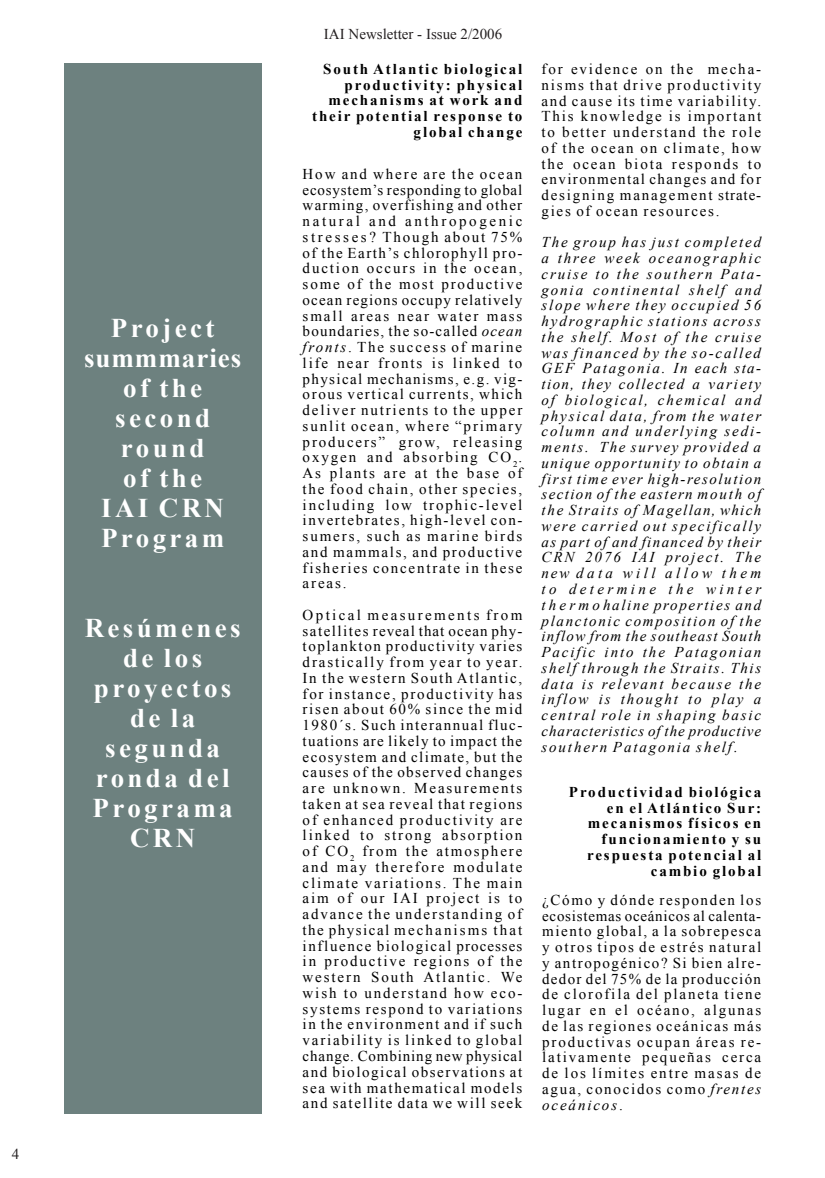
<style>
.page{position:relative;width:825px;height:1178px;background:#fff}
.page>*{position:absolute;margin:0;border:0;box-sizing:border-box;transform-origin:0 0}
.t1{font:700 27px/30px "Times New Roman";letter-spacing:.125em;color:#fff;text-align:center}
.t2{font:15px/15.8px "Times New Roman";letter-spacing:.115em;color:#000;text-align:justify}
.t3{font:italic 15px/15.8px "Times New Roman";letter-spacing:.065em;color:#000;text-align:justify}
.t4{font:700 15px/15.8px "Times New Roman";letter-spacing:.125em;color:#000;text-align:right}
.t5{font:15px "Times New Roman";color:#231f20}
.s1{font-style:italic}
</style>
<div class="page">
<div style="left:64px;top:64px;width:197px;height:1050px;background:#6d817f"></div>
<p class="t5" style="left:12px;top:1143px;width:9px">4</p>
<h1 class="t1" style="left:84px;top:312px;width:159px">Project summmaries of the second round<br>of the<br>IAI CRN<br>Program</h1>
<h1 class="t1" style="left:85px;top:612px;width:157px">Resúmenes de los proyectos de la segunda ronda del<br>Programa<br>CRN</h1>
<p class="t5" style="left:324px;top:24px;width:180px">IAI Newsletter - Issue 2/2006</p>
<p class="t4" style="left:312px;top:61px;width:212px">South Atlantic biological productivity: physical mechanisms at work and their potential response to global change</p>
<p class="t2" style="left:303px;top:166px;width:221px">How and where are the ocean ecosystem’s responding to global warming, overfishing and other natural and anthropogenic stresses? Though about 75% of the Earth’s chlorophyll pro&shy;duction occurs in the ocean, some of the most productive ocean regions occupy relatively small areas near water mass boundaries, the so-called <span class="s1">ocean fronts</span>. The success of marine life near fronts is linked to physical mechanisms, e.g. vig&shy;orous vertical currents, which deliver nutrients to the upper sunlit ocean, where “primary producers” grow, releasing oxygen and absorbing CO<sub>2</sub>.<br>As plants are at the base of the food chain, other species, including low trophic-level invertebrates, high-level con&shy;sumers, such as marine birds and mammals, and productive fisheries concentrate in these areas.</p>
<p class="t2" style="left:303px;top:607px;width:221px">Optical measurements from satellites reveal that ocean phy&shy;toplankton productivity varies drastically from year to year.<br>In the western South Atlantic, for instance, productivity has risen about 60% since the mid 1980´s. Such interannual fluc&shy;tuations are likely to impact the ecosystem and climate, but the causes of the observed changes are unknown. Measurements taken at sea reveal that regions of enhanced productivity are linked to strong absorption of CO<sub>2</sub> from the atmosphere and may therefore modulate climate variations. The main aim of our IAI project is to advance the understanding of the physical mechanisms that influence biological processes in productive regions of the western South Atlantic. We wish to understand how eco&shy;systems respond to variations in the environment and if such variability is linked to global change. Combining new physical and biological observations at sea with mathematical models and satellite data we will seek</p>
<p class="t2" style="left:541px;top:61px;width:221px">for evidence on the mecha&shy;nisms that drive productivity and cause its time variability.<br>This knowledge is important to better understand the role of the ocean on climate, how the ocean biota responds to environmental changes and for designing management strate&shy;gies of ocean resources.</p>
<p class="t3" style="left:541px;top:234px;width:221px">The group has just completed a three week oceanographic cruise to the southern Pata&shy;gonia continental shelf and slope where they occupied 56 hydrographic stations across the shelf. Most of the cruise was financed by the so-called GEF Patagonia. In each sta&shy;tion, they collected a variety of biological, chemical and physical data, from the water column and underlying sedi&shy;ments. The survey provided a unique opportunity to obtain a first time ever high-resolution section of the eastern mouth of the Straits of Magellan, which were carried out specifically as part of and financed by their CRN 2076 IAI project. The new data will allow them to determine the winter thermohaline properties and planctonic composition of the inflow from the southeast South Pacific into the Patagonian shelf through the Straits. This data is relevant because the inflow is thought to play a central role in shaping basic characteristics of the productive southern Patagonia shelf.</p>
<p class="t4" style="left:569px;top:783px;width:194px">Productividad biológica en el Atlántico Sur: mecanismos físicos en funcionamiento y su respuesta potencial al cambio global</p>
<p class="t2" style="left:542px;top:892px;width:221px">¿Cómo y dónde responden los ecosistemas oceánicos al calenta&shy;miento global, a la sobrepesca y otros tipos de estrés natural y antropogénico? Si bien alre&shy;dedor del 75% de la producción de clorofila del planeta tiene lugar en el océano, algunas de las regiones oceánicas más productivas ocupan áreas re&shy;lativamente pequeñas cerca de los límites entre masas de agua, conocidos como <span class="s1">frentes oceánicos</span>.</p>
</div>
